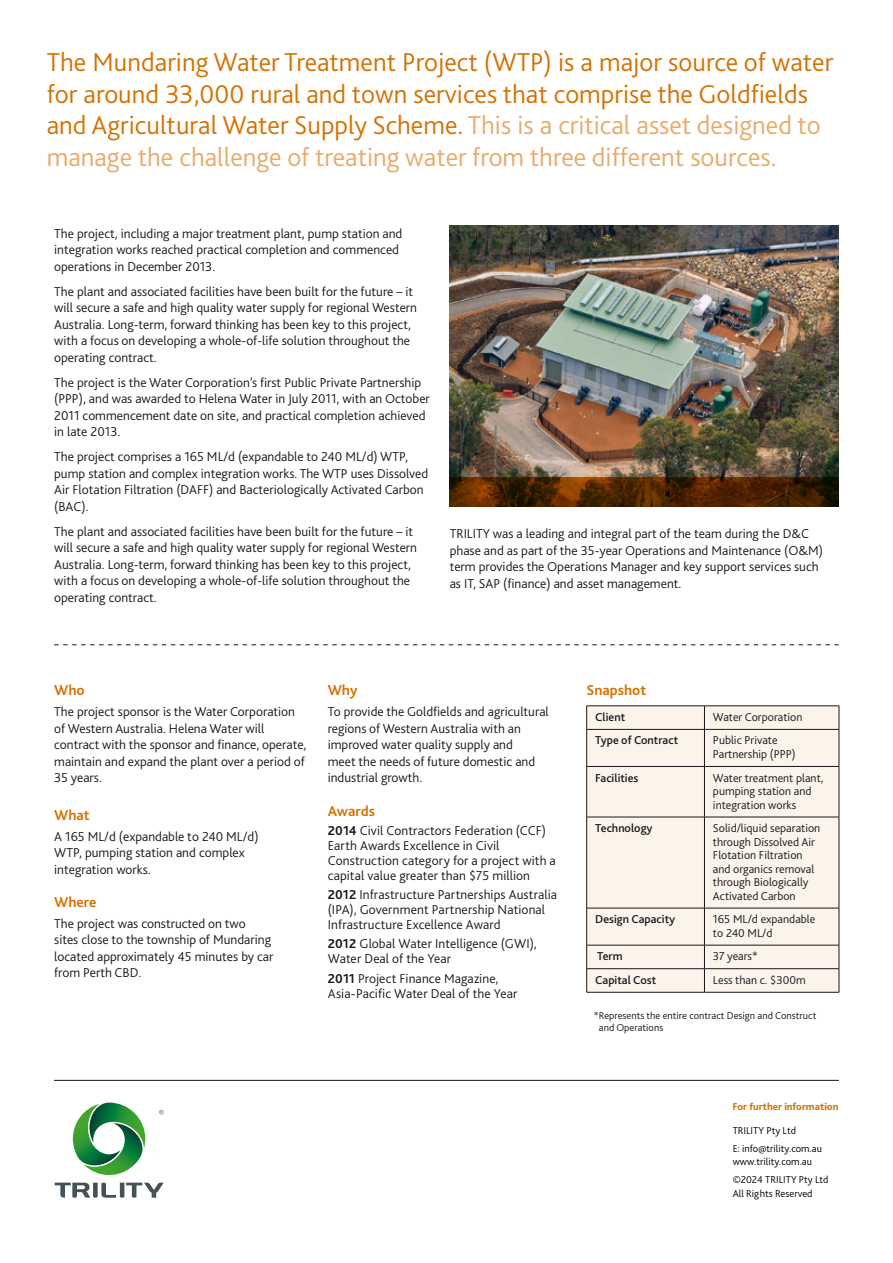
<style>
.page{position:relative;width:893px;height:1263px;background:#fff}
.page>*{position:absolute;margin:0;border:0;box-sizing:border-box;transform-origin:0 0}
.t1{font:300 27px/31.5px "Bliss 2";color:#d47204}
.t2{font:700 15px "Bliss 2";color:#d47204}
.Body_Copy_Bullets{font:300 13.5px/16.5px "Bliss 2";color:#1a171c}
.t3{font:300 12px/13.5px "Bliss 2";color:#1a171c}
.t4{font:500 12px "Bliss 2";color:#1a171c}
.t5{font:300 10.5px "Bliss Pro";color:#000}
.t6{font:300 10.5px/12px "Bliss 2";color:#1a171c}
.t7{font:800 10.5px "Bliss Pro";color:#d47204}
.s1{color:#e8ab6b}
.s2{font-weight:700}
</style>
<div class="page">
<svg style="left:54px;top:644px;width:785px;height:1px"></svg>
<div style="left:587px;top:706px;width:252px;height:286px;background:#fcf4eb"></div>
<hr style="left:586px;top:705px;width:118px;height:1px;background:#1a171c">
<hr style="left:704px;top:705px;width:135px;height:1px;background:#1a171c">
<svg style="left:704px;top:706px;width:1px;height:23px"></svg>
<hr style="left:704px;top:767px;width:1px;height:50px;background:#1a171c">
<hr style="left:704px;top:817px;width:1px;height:91px;background:#1a171c">
<hr style="left:586px;top:945px;width:118px;height:1px;background:#1a171c">
<hr style="left:704px;top:945px;width:135px;height:1px;background:#1a171c">
<hr style="left:586px;top:968px;width:118px;height:1px;background:#1a171c">
<hr style="left:704px;top:968px;width:135px;height:1px;background:#1a171c">
<svg style="left:704px;top:945px;width:1px;height:47px"></svg>
<hr style="left:586px;top:992px;width:118px;height:1px;background:#1a171c">
<hr style="left:704px;top:992px;width:135px;height:1px;background:#1a171c">
<hr style="left:586px;top:729px;width:118px;height:1px;background:#1a171c">
<hr style="left:704px;top:729px;width:135px;height:1px;background:#1a171c">
<hr style="left:704px;top:730px;width:1px;height:36px;background:#1a171c">
<hr style="left:586px;top:766px;width:118px;height:1px;background:#1a171c">
<hr style="left:586px;top:817px;width:118px;height:1px;background:#1a171c">
<hr style="left:704px;top:766px;width:135px;height:1px;background:#1a171c">
<hr style="left:704px;top:817px;width:135px;height:1px;background:#1a171c">
<hr style="left:586px;top:908px;width:118px;height:1px;background:#1a171c">
<hr style="left:704px;top:908px;width:135px;height:1px;background:#1a171c">
<hr style="left:704px;top:908px;width:1px;height:37px;background:#1a171c">
<svg style="left:586px;top:706px;width:1px;height:23px"></svg>
<svg style="left:839px;top:706px;width:1px;height:23px"></svg>
<hr style="left:586px;top:730px;width:1px;height:36px;background:#1a171c">
<hr style="left:839px;top:730px;width:1px;height:36px;background:#1a171c">
<hr style="left:586px;top:767px;width:1px;height:50px;background:#1a171c">
<hr style="left:839px;top:767px;width:1px;height:50px;background:#1a171c">
<hr style="left:586px;top:817px;width:1px;height:91px;background:#1a171c">
<hr style="left:839px;top:817px;width:1px;height:91px;background:#1a171c">
<hr style="left:586px;top:908px;width:1px;height:37px;background:#1a171c">
<hr style="left:839px;top:908px;width:1px;height:37px;background:#1a171c">
<svg style="left:586px;top:945px;width:1px;height:47px"></svg>
<svg style="left:839px;top:945px;width:1px;height:47px"></svg>
<img style="left:450px;top:226px;width:389px;height:251px">
<svg style="left:450px;top:477px;width:389px;height:30px;background:#4d2400"></svg>
<hr style="left:54px;top:1080px;width:785px;height:1px;background:#1a171c">
<svg style="left:73px;top:1102px;width:73px;height:73px"></svg>
<svg style="left:55px;top:1182px;width:109px;height:16px"></svg>
<svg style="left:159px;top:1110px;width:5px;height:4px"></svg>
<p class="t1" style="left:47px;top:46px;width:788px">The Mundaring Water Treatment Project (WTP) is a major source of water for around 33,000 rural and town services that comprise the Goldfields and Agricultural Water Supply Scheme. <span class="s1">This is a critical asset designed to manage the challenge of treating water from three different sources.</span></p>
<p class="Body_Copy_Bullets" style="left:54px;top:225px;width:350px">The project, including a major treatment plant, pump station and integration works reached practical completion and commenced operations in December 2013.</p>
<p class="Body_Copy_Bullets" style="left:54px;top:283px;width:364px">The plant and associated facilities have been built for the future – it will secure a safe and high quality water supply for regional Western Australia. Long-term, forward thinking has been key to this project, with a focus on developing a whole-of-life solution throughout the operating contract.</p>
<p class="Body_Copy_Bullets" style="left:54px;top:374px;width:377px">The project is the Water Corporation’s first Public Private Partnership (PPP), and was awarded to Helena Water in July 2011, with an October 2011 commencement date on site, and practical completion achieved in late 2013.</p>
<p class="Body_Copy_Bullets" style="left:54px;top:448px;width:376px">The project comprises a 165 ML/d (expandable to 240 ML/d) WTP, pump station and complex integration works. The WTP uses Dissolved Air Flotation Filtration (DAFF) and Bacteriologically Activated Carbon (BAC).</p>
<p class="Body_Copy_Bullets" style="left:54px;top:523px;width:364px">The plant and associated facilities have been built for the future – it will secure a safe and high quality water supply for regional Western Australia. Long-term, forward thinking has been key to this project, with a focus on developing a whole-of-life solution throughout the operating contract.</p>
<p class="Body_Copy_Bullets" style="left:450px;top:525px;width:375px">TRILITY was a leading and integral part of the team during the D&amp;C phase and as part of the 35-year Operations and Maintenance (O&amp;M) term provides the Operations Manager and key support services such as IT, SAP (finance) and asset management.</p>
<p class="t2" style="left:54px;top:681px;width:32px">Who</p>
<p class="t2" style="left:586px;top:681px;width:61px">Snapshot</p>
<p class="Body_Copy_Bullets" style="left:54px;top:703px;width:254px">The project sponsor is the Water Corporation of Western Australia. Helena Water will contract with the sponsor and finance, operate, maintain and expand the plant over a period of 35 years.</p>
<p class="t2" style="left:54px;top:806px;width:37px">What</p>
<p class="Body_Copy_Bullets" style="left:54px;top:828px;width:206px">A 165 ML/d (expandable to 240 ML/d)<br>WTP, pumping station and complex integration works.</p>
<p class="t2" style="left:54px;top:893px;width:44px">Where</p>
<p class="Body_Copy_Bullets" style="left:54px;top:915px;width:221px">The project was constructed on two<br>sites close to the township of Mundaring located approximately 45 minutes by car from Perth CBD.</p>
<p class="t2" style="left:328px;top:681px;width:31px">Why</p>
<p class="Body_Copy_Bullets" style="left:328px;top:703px;width:223px">To provide the Goldfields and agricultural regions of Western Australia with an improved water quality supply and<br>meet the needs of future domestic and industrial growth.</p>
<p class="t2" style="left:328px;top:801px;width:49px">Awards</p>
<p class="Body_Copy_Bullets" style="left:328px;top:823px;width:230px;line-height:15px"><span class="s2">2014</span> Civil Contractors Federation (CCF)<br>Earth Awards Excellence in Civil Construction category for a project with a capital value greater than $75 million</p>
<p class="Body_Copy_Bullets" style="left:328px;top:887px;width:231px;line-height:15px"><span class="s2">2012</span> Infrastructure Partnerships Australia (IPA), Government Partnership National<br>Infrastructure Excellence Award</p>
<p class="Body_Copy_Bullets" style="left:328px;top:936px;width:211px;line-height:15px"><span class="s2">2012</span> Global Water Intelligence (GWI),<br>Water Deal of the Year</p>
<p class="Body_Copy_Bullets" style="left:328px;top:970px;width:191px;line-height:15px"><span class="s2">2011</span> Project Finance Magazine,<br>Asia-Pacific Water Deal of the Year</p>
<p class="t4" style="left:595px;top:709px;width:32px">Client</p>
<p class="t3" style="left:713px;top:710px;width:91px">Water Corporation</p>
<p class="t4" style="left:595px;top:733px;width:84px">Type of Contract</p>
<p class="t3" style="left:713px;top:733px;width:84px">Public Private<br>Partnership (PPP)</p>
<p class="t4" style="left:595px;top:770px;width:45px">Facilities</p>
<p class="t3" style="left:713px;top:770px;width:112px">Water treatment plant, pumping station and integration works</p>
<p class="t4" style="left:595px;top:821px;width:59px">Technology</p>
<p class="t3" style="left:713px;top:821px;width:109px">Solid/liquid separation through Dissolved Air<br>Flotation Filtration and organics removal through Biologically<br>Activated Carbon</p>
<p class="t4" style="left:595px;top:912px;width:81px">Design Capacity</p>
<p class="t3" style="left:713px;top:912px;width:104px">165 ML/d expandable to 240 ML/d</p>
<p class="t4" style="left:597px;top:949px;width:27px">Term</p>
<p class="t3" style="left:713px;top:949px;width:46px">37 years*</p>
<p class="t4" style="left:595px;top:972px;width:62px">Capital Cost</p>
<p class="t3" style="left:713px;top:973px;width:94px">Less than c. $300m</p>
<p class="t6" style="left:599px;top:1009px;width:219px;text-indent:-5px">*Represents the entire contract Design and Construct and Operations</p>
<p class="t7" style="left:732px;top:1100px;width:107px">For further information</p>
<p class="t5" style="left:733px;top:1124px;width:65px">TRILITY Pty Ltd</p>
<p class="t5" style="left:733px;top:1142px;width:91px">E: info@trility.com.au</p>
<p class="t5" style="left:733px;top:1155px;width:81px">www.trility.com.au</p>
<p class="t5" style="left:733px;top:1173px;width:97px">©2024 TRILITY Pty Ltd</p>
<p class="t5" style="left:733px;top:1186px;width:81px">All Rights Reserved</p>
</div>
